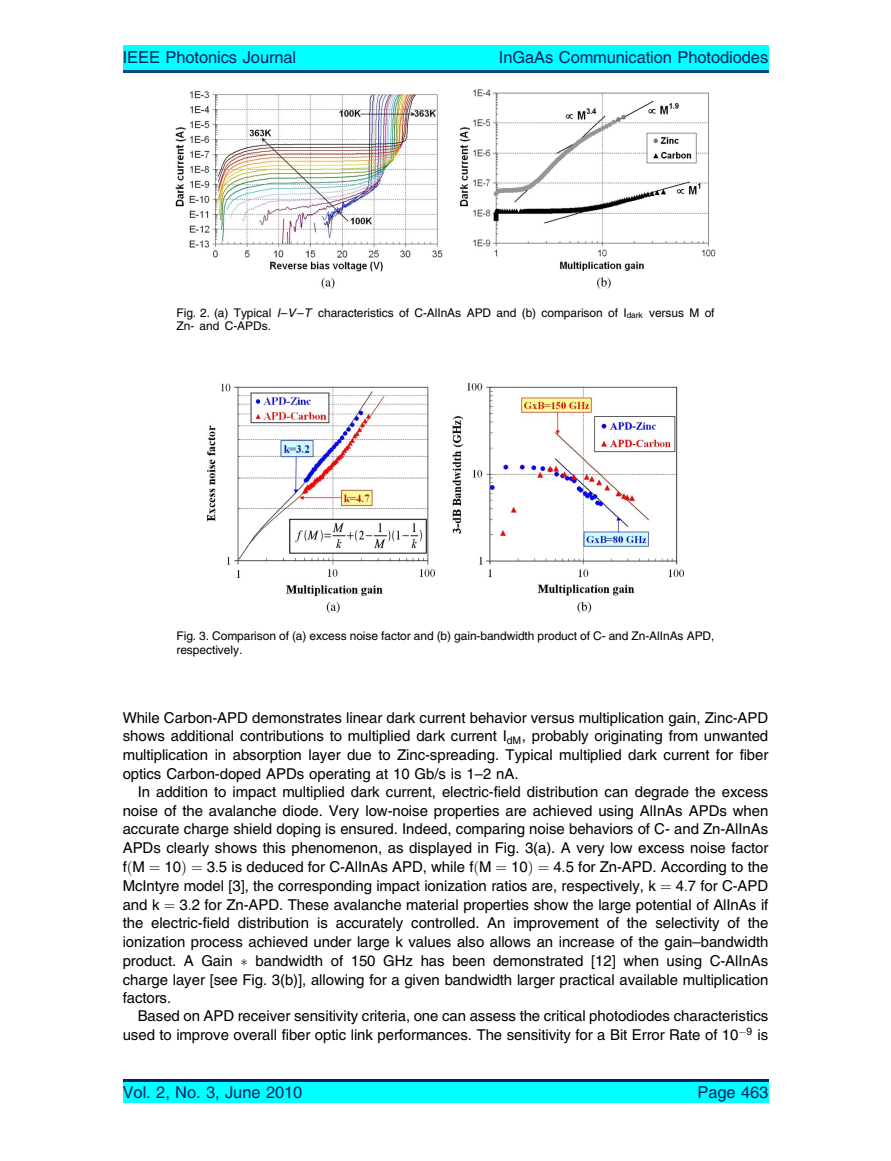
<style>
.page{position:relative;width:891px;height:1161px;background:#fff}
.page>*{position:absolute;margin:0;border:0;box-sizing:border-box;transform-origin:0 0}
.t1{font:16.5px "Adv T Tb 54 a 34 f 7";color:#012060}
.t2{font:15px/18.8px "Adv T Tb 54 a 34 f 7";color:#000;text-align:justify}
.t3{font:12px/13.5px "Adv T Tb 54 a 34 f 7";color:#000}
.s1{font-family:"Adv T Tbdfc 2815.BI"}
.s2{font-family:"Adv P4 C4 E74"}
.s3{font-family:"Adv P4 C4 E51"}
</style>
<div class="page">
<img style="left:207px;top:384px;width:477px;height:228px">
<img style="left:175px;top:90px;width:541px;height:198px">
<div style="left:123px;top:45px;width:645px;height:28px;background:#0ff"></div>
<hr style="left:123px;top:70px;width:645px;height:3px;background:#004684">
<div style="left:123px;top:1079px;width:645px;height:24px;background:#0ff"></div>
<hr style="left:123px;top:1079px;width:645px;height:3px;background:#012060">
<p class="t1" style="left:123px;top:51px;width:175px">IEEE Photonics Journal</p>
<p class="t1" style="left:499px;top:51px;width:271px">InGaAs Communication Photodiodes</p>
<p class="t3" style="left:177px;top:307px;width:539px">Fig. 2. (a) Typical <span class="s1">I</span>–<span class="s1">V</span>–<span class="s1">T</span> characteristics of C-AlInAs APD and (b) comparison of I<sub>dark</sub> versus M of<br>Zn- and C-APDs.</p>
<p class="t3" style="left:177px;top:631px;width:539px">Fig. 3. Comparison of (a) excess noise factor and (b) gain-bandwidth product of C- and Zn-AlInAs APD, respectively.</p>
<p class="t2" style="left:123px;top:710px;width:647px">While Carbon-APD demonstrates linear dark current behavior versus multiplication gain, Zinc-APD shows additional contributions to multiplied dark current I<sub>dM</sub>, probably originating from unwanted multiplication in absorption layer due to Zinc-spreading. Typical multiplied dark current for fiber optics Carbon-doped APDs operating at 10 Gb/s is 1–2 nA.</p>
<p class="t2" style="left:123px;top:784px;width:647px;text-indent:15px">In addition to impact multiplied dark current, electric-field distribution can degrade the excess noise of the avalanche diode. Very low-noise properties are achieved using AlInAs APDs when accurate charge shield doping is ensured. Indeed, comparing noise behaviors of C- and Zn-AlInAs APDs clearly shows this phenomenon, as displayed in Fig. 3(a). A very low excess noise factor f<span class="s2">ð</span>M <span class="s2">¼</span> 10<span class="s2">Þ ¼</span> 3<span class="s3">:</span>5 is deduced for C-AlInAs APD, while f<span class="s2">ð</span>M <span class="s2">¼</span> 10<span class="s2">Þ ¼</span> 4<span class="s3">:</span>5 for Zn-APD. According to the McIntyre model [3], the corresponding impact ionization ratios are, respectively, k <span class="s2">¼</span> 4<span class="s3">:</span>7 for C-APD and k <span class="s2">¼</span> 3<span class="s3">:</span>2 for Zn-APD. These avalanche material properties show the large potential of AlInAs if the electric-field distribution is accurately controlled. An improvement of the selectivity of the ionization process achieved under large k values also allows an increase of the gain–bandwidth product. A Gain</p>
<p class="t2" style="left:123px;top:953px;width:647px;text-indent:133px">bandwidth of 150 GHz has been demonstrated [12] when using C-AlInAs charge layer [see Fig. 3(b)], allowing for a given bandwidth larger practical available multiplication factors.</p>
<p class="t2" style="left:123px;top:1008px;width:647px;text-align:right">Based on APD receiver sensitivity criteria, one can assess the critical photodiodes characteristics used to improve overall fiber optic link performances. The sensitivity for a Bit Error Rate of 10<sup>-</sup><sup>9</sup> is</p>
<p class="t1" style="left:123px;top:1087px;width:181px">Vol. 2, No. 3, June 2010</p>
<p class="t1" style="left:697px;top:1087px;width:72px">Page 463</p>
</div>
